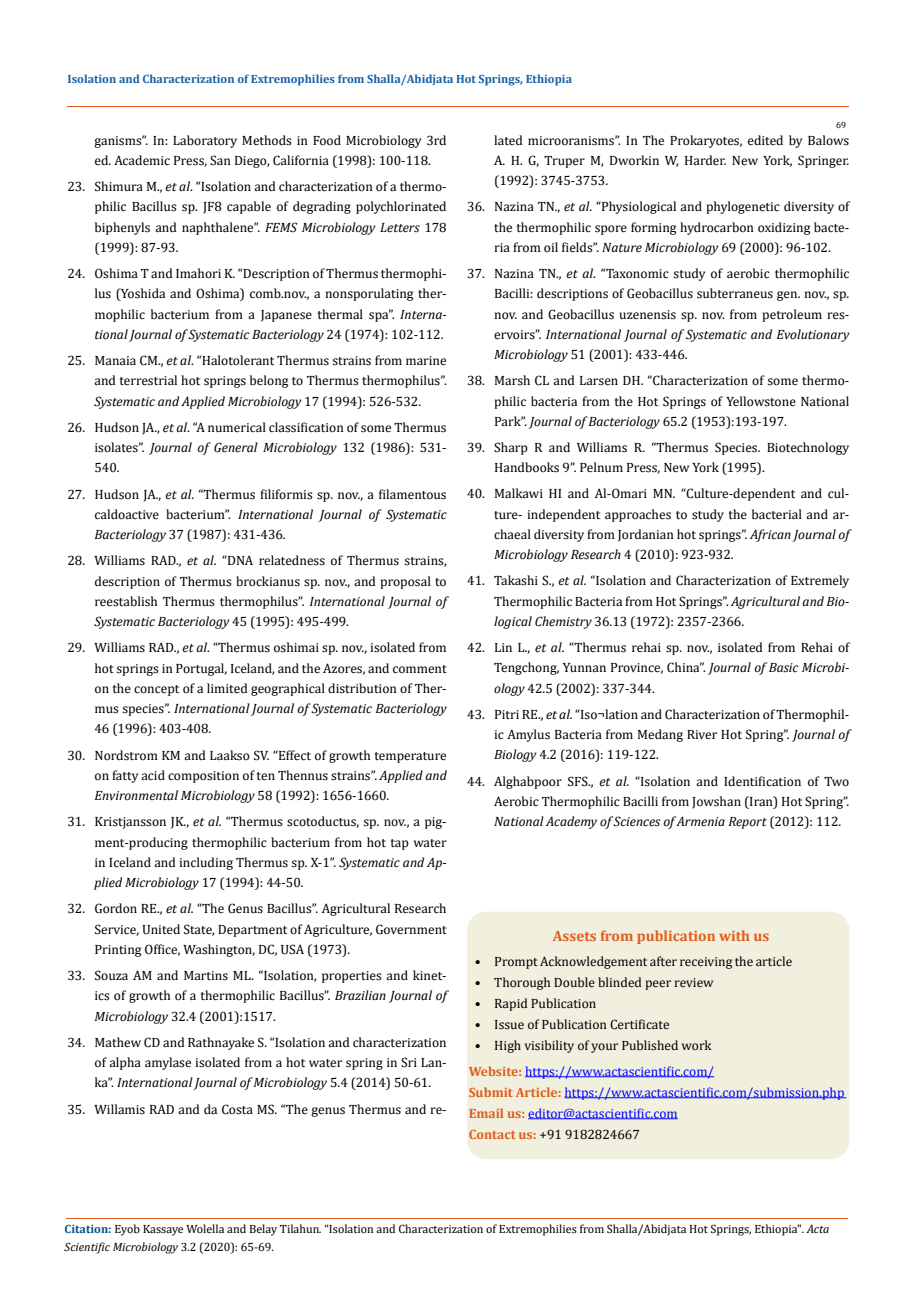
<style>
.page{position:relative;width:917px;height:1314px;background:#fff}
.page>*{position:absolute;margin:0;border:0;box-sizing:border-box;transform-origin:0 0}
.t1{font:700 15px "Cambria";color:#e05d1a}
.t2{font:13.5px/20.2px "Cambria";color:#000;text-align:justify}
.t3{font:13.5px/21px "Cambria";color:#00f}
.t4{font:12px/18px "Cambria";color:#000}
.t5{font:700 12px "Cambria";color:#1560a6}
.t6{font:9px "Cambria";color:#000}
.s1{font-style:italic}
.s2{font-weight:700;color:#e05d1a}
.s3{color:#000}
.s4{font-weight:700;color:#035089}
</style>
<div class="page">
<hr style="left:67px;top:106px;width:782px;height:1px;background:#e05d1a">
<div style="left:468px;top:912px;width:380px;height:246px;background:#f1f0de;border-radius:18px"></div>
<div style="left:467px;top:912px;width:382px;height:247px;border:2px solid #f1f0de;border-radius:18px"></div>
<hr style="left:525px;top:1076px;width:189px;height:1px;background:#00f">
<hr style="left:564px;top:1097px;width:282px;height:1px;background:#00f">
<hr style="left:528px;top:1118px;width:149px;height:1px;background:#00f">
<hr style="left:66px;top:1218px;width:781px;height:1px;background:#e05d1a">
<p class="t5" style="left:67px;top:70px;width:506px">Isolation and Characterization of Extremophilies from Shalla/Abidjata Hot Springs, Ethiopia</p>
<p class="t6" style="left:836px;top:120px;width:11px">69</p>
<p class="t2" style="left:94px;top:130px;width:354px">ganisms”. In: Laboratory Methods in Food Microbiology 3rd ed. Academic Press, San Diego, California (1998): 100-118.</p>
<p class="t2" style="left:94px;top:176px;width:354px;text-indent:-27px">23. Shimura M., <span class="s1">et al</span>. “Isolation and characterization of a thermo&shy;philic Bacillus sp. JF8 capable of degrading polychlorinated biphenyls and naphthalene”. <span class="s1">FEMS Microbiology Letters</span> 178 (1999): 87-93.</p>
<p class="t2" style="left:94px;top:263px;width:354px;text-indent:-27px">24. Oshima T and Imahori K. “Description of Thermus thermophi&shy;lus (Yoshida and Oshima) comb.nov., a nonsporulating ther&shy;mophilic bacterium from a Japanese thermal spa”. <span class="s1">Interna&shy;tional Journal of Systematic Bacteriology</span> 24 (1974): 102-112.</p>
<p class="t2" style="left:94px;top:350px;width:354px;text-indent:-27px">25. Manaia CM., <span class="s1">et al</span>. “Halotolerant Thermus strains from marine and terrestrial hot springs belong to Thermus thermophilus”.<br><span class="s1">Systematic and Applied Microbiology</span> 17 (1994): 526-532.</p>
<p class="t2" style="left:94px;top:417px;width:354px;text-indent:-27px">26. Hudson JA., <span class="s1">et al</span>. “A numerical classification of some Thermus isolates”. <span class="s1">Journal of General Microbiology</span> 132 (1986): 531- 540.</p>
<p class="t2" style="left:94px;top:484px;width:354px;text-indent:-27px">27. Hudson JA., <span class="s1">et al</span>. “Thermus filiformis sp. nov., a filamentous caldoactive bacterium”. <span class="s1">International Journal of Systematic Bacteriology</span> 37 (1987): 431-436.</p>
<p class="t2" style="left:94px;top:551px;width:354px;text-indent:-27px">28. Williams RAD., <span class="s1">et al</span>. “DNA relatedness of Thermus strains, description of Thermus brockianus sp. nov., and proposal to reestablish Thermus thermophilus”. <span class="s1">International Journal of Systematic Bacteriology</span> 45 (1995): 495-499.</p>
<p class="t2" style="left:94px;top:638px;width:354px;text-indent:-27px">29. Williams RAD., <span class="s1">et al</span>. “Thermus oshimai sp. nov., isolated from hot springs in Portugal, Iceland, and the Azores, and comment on the concept of a limited geographical distribution of Ther&shy;mus species”. <span class="s1">International Journal of Systematic Bacteriology </span>46 (1996): 403-408.</p>
<p class="t2" style="left:94px;top:745px;width:354px;text-indent:-27px">30. Nordstrom KM and Laakso SV. “Effect of growth temperature on fatty acid composition of ten Thennus strains”. <span class="s1">Applied and Environmental Microbiology</span> 58 (1992): 1656-1660.</p>
<p class="t2" style="left:94px;top:812px;width:354px;text-indent:-27px">31. Kristjansson JK., <span class="s1">et al</span>. “Thermus scotoductus, sp. nov., a pig&shy;ment-producing thermophilic bacterium from hot tap water in Iceland and including Thermus sp. X-1”. <span class="s1">Systematic and Ap&shy;plied Microbiology</span> 17 (1994): 44-50.</p>
<p class="t2" style="left:94px;top:899px;width:354px;text-indent:-27px">32. Gordon RE., <span class="s1">et al</span>. “The Genus Bacillus”. Agricultural Research Service, United State, Department of Agriculture, Government Printing Office, Washington, DC, USA (1973).</p>
<p class="t2" style="left:94px;top:965px;width:354px;text-indent:-27px">33. Souza AM and Martins ML. “Isolation, properties and kinet&shy;ics of growth of a thermophilic Bacillus”. <span class="s1">Brazilian Journal of Microbiology</span> 32.4 (2001):1517.</p>
<p class="t2" style="left:94px;top:1032px;width:354px;text-indent:-27px">34. Mathew CD and Rathnayake S. “Isolation and characterization of alpha amylase isolated from a hot water spring in Sri Lan&shy;ka”. <span class="s1">International Journal of Microbiology</span> 5.4 (2014) 50-61.</p>
<p class="t2" style="left:67px;top:1099px;width:381px">35. Willamis RAD and da Costa MS. “The genus Thermus and re-</p>
<p class="t2" style="left:494px;top:130px;width:357px">lated microoranisms”. In The Prokaryotes, edited by Balows A. H. G, Truper M, Dworkin W, Harder. New York, Springer. (1992): 3745-3753.</p>
<p class="t2" style="left:494px;top:196px;width:357px;text-indent:-27px">36. Nazina TN., <span class="s1">et al</span>. “Physiological and phylogenetic diversity of the thermophilic spore forming hydrocarbon oxidizing bacte&shy;ria from oil fields”. <span class="s1">Nature Microbiology</span> 69 (2000): 96-102.</p>
<p class="t2" style="left:494px;top:263px;width:357px;text-indent:-27px">37. Nazina TN., <span class="s1">et al</span>. “Taxonomic study of aerobic thermophilic Bacilli: descriptions of Geobacillus subterraneus gen. nov., sp. nov. and Geobacillus uzenensis sp. nov. from petroleum res&shy;ervoirs”. <span class="s1">International Journal of Systematic and Evolutionary Microbiology</span> 51 (2001): 433-446.</p>
<p class="t2" style="left:494px;top:370px;width:357px;text-indent:-27px">38. Marsh CL and Larsen DH. “Characterization of some thermo&shy;philic bacteria from the Hot Springs of Yellowstone National Park”. <span class="s1">Journal of Bacteriology</span> 65.2 (1953):193-197.</p>
<p class="t2" style="left:494px;top:437px;width:357px;text-indent:-27px">39. Sharp R and Williams R. “Thermus Species. Biotechnology<br>Handbooks 9”. Pelnum Press, New York (1995).</p>
<p class="t2" style="left:494px;top:484px;width:357px;text-indent:-27px">40. Malkawi HI and Al-Omari MN. “Culture-dependent and cul&shy;ture- independent approaches to study the bacterial and ar&shy;chaeal diversity from Jordanian hot springs”. <span class="s1">African Journal of Microbiology Research</span> 4 (2010): 923-932.</p>
<p class="t2" style="left:494px;top:571px;width:357px;text-indent:-27px">41. Takashi S., <span class="s1">et al</span>. “Isolation and Characterization of Extremely Thermophilic Bacteria from Hot Springs”. <span class="s1">Agricultural and Bio&shy;logical Chemistry</span> 36.13 (1972): 2357-2366.</p>
<p class="t2" style="left:494px;top:637px;width:357px;text-indent:-27px">42. Lin L., <span class="s1">et al</span>. “Thermus rehai sp. nov., isolated from Rehai of Tengchong, Yunnan Province, China”. <span class="s1">Journal of Basic Microbi&shy;ology</span> 42.5 (2002): 337-344.</p>
<p class="t2" style="left:494px;top:704px;width:357px;text-indent:-27px">43. Pitri RE., <span class="s1">et al</span>. “Iso¬lation and Characterization of Thermophil&shy;ic Amylus Bacteria from Medang River Hot Spring”. <span class="s1">Journal of Biology</span> 4.2 (2016): 119-122.</p>
<p class="t2" style="left:494px;top:771px;width:357px;text-indent:-27px">44. Alghabpoor SFS., <span class="s1">et al</span>. “Isolation and Identification of Two Aerobic Thermophilic Bacilli from Jowshan (Iran) Hot Spring”.<br><span class="s1">National Academy of Sciences of Armenia Report</span> (2012): 112.</p>
<p class="t1" style="left:553px;top:925px;width:218px">Assets from publication with us</p>
<p class="t2" style="left:475px;top:952px;width:319px">• Prompt Acknowledgement after receiving the article</p>
<p class="t2" style="left:475px;top:973px;width:240px">• Thorough Double blinded peer review</p>
<p class="t2" style="left:475px;top:994px;width:123px">• Rapid Publication</p>
<p class="t2" style="left:475px;top:1015px;width:196px">• Issue of Publication Certificate</p>
<p class="t2" style="left:475px;top:1036px;width:238px">• High visibility of your Published work</p>
<p class="t3" style="left:468px;top:1061px;width:377px"><span class="s2">Website:</span> https://www.actascientific.com/<br><span class="s2">Submit Article:</span> https://www.actascientific.com/submission.php <span class="s2">Email us:</span> editor@actascientific.com<br><span class="s2">Contact us:</span> <span class="s3">+91 9182824667</span></p>
<p class="t4" style="left:65px;top:1220px;width:766px"><span class="s4">Citation:</span> Eyob Kassaye Wolella and Belay Tilahun<span class="s1">.</span> “Isolation and Characterization of Extremophilies from Shalla/Abidjata Hot Springs, Ethiopia". <span class="s1">Acta<br>Scientific Microbiology</span> 3.2 (2020): 65-69.</p>
</div>
